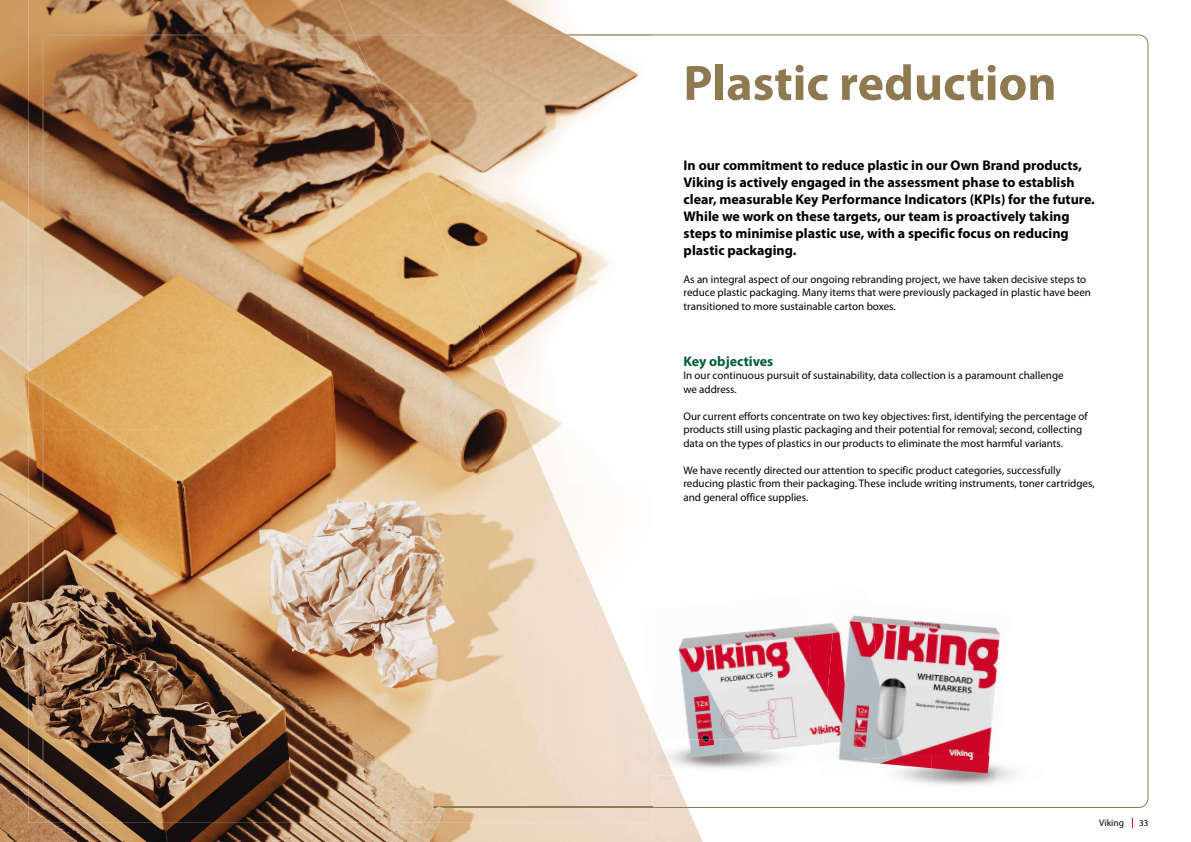
<style>
.page{position:relative;width:1191px;height:842px;background:#fff}
.page>*{position:absolute;margin:0;border:0;box-sizing:border-box;transform-origin:0 0}
.t1{font:700 50px "Myriad Pro";color:#8e7951}
.t2{font:700 14px/17px "Myriad Pro";color:#000}
.t3{font:700 14px "Myriad Pro";color:#005f37}
.t4{font:11px/13.5px "Myriad Pro";color:#000}
.t5{font:9.5px "Myriad Pro";color:#000}
.t6{font:9px "Myriad Pro";color:#000}
</style>
<div class="page">
<img style="left:0;top:0;width:702px;height:842px">
<svg style="left:652px;top:34px;width:496px;height:774px"></svg>
<img style="left:652px;top:740px;width:2px;height:35px">
<img style="left:783px;top:768px;width:31px;height:7px">
<img style="left:652px;top:593px;width:155px;height:103px">
<img style="left:803px;top:587px;width:67px;height:41px">
<img style="left:807px;top:625px;width:14px;height:105px">
<img style="left:652px;top:696px;width:166px;height:44px">
<img style="left:725px;top:730px;width:96px;height:35px">
<img style="left:675px;top:775px;width:37px;height:4px">
<img style="left:657px;top:775px;width:18px;height:6px">
<img style="left:674px;top:740px;width:109px;height:35px">
<img style="left:783px;top:740px;width:31px;height:28px">
<img style="left:654px;top:740px;width:20px;height:35px">
<img style="left:375px;top:0;width:277px;height:103px">
<img style="left:410px;top:103px;width:242px;height:69px">
<img style="left:444px;top:172px;width:208px;height:69px">
<img style="left:444px;top:241px;width:208px;height:104px">
<img style="left:514px;top:345px;width:138px;height:69px">
<img style="left:549px;top:414px;width:103px;height:69px">
<img style="left:549px;top:483px;width:103px;height:104px">
<img style="left:618px;top:587px;width:34px;height:58px">
<img style="left:28px;top:0;width:347px;height:823px">
<img style="left:375px;top:82px;width:35px;height:741px">
<img style="left:409px;top:163px;width:35px;height:660px">
<img style="left:444px;top:243px;width:35px;height:580px">
<img style="left:479px;top:324px;width:35px;height:499px">
<img style="left:513px;top:404px;width:36px;height:419px">
<img style="left:548px;top:484px;width:35px;height:339px">
<img style="left:583px;top:564px;width:35px;height:259px">
<img style="left:617px;top:645px;width:35px;height:178px">
<img style="left:43px;top:34px;width:609px;height:36px">
<img style="left:43px;top:69px;width:35px;height:739px">
<img style="left:78px;top:807px;width:574px;height:1px">
<img style="left:630px;top:740px;width:22px;height:35px">
<img style="left:640px;top:609px;width:12px;height:114px">
<img style="left:988px;top:756px;width:62px;height:36px">
<img style="left:927px;top:783px;width:61px;height:9px">
<img style="left:865px;top:783px;width:62px;height:9px">
<img style="left:887px;top:602px;width:123px;height:103px">
<img style="left:887px;top:694px;width:115px;height:62px">
<img style="left:821px;top:599px;width:66px;height:160px">
<img style="left:820px;top:759px;width:45px;height:19px">
<img style="left:931px;top:756px;width:67px;height:33px">
<img style="left:865px;top:756px;width:66px;height:27px">
<img style="left:865px;top:756px;width:22px;height:3px">
<h1 class="t1" style="left:683px;top:55px;width:375px">Plastic reduction</h1>
<p class="t2" style="left:683px;top:157px;width:413px">In our commitment to reduce plastic in our Own Brand products, Viking is actively engaged in the assessment phase to establish clear, measurable Key Performance Indicators (KPIs) for the future.<br>While we work on these targets, our team is proactively taking steps to minimise plastic use, with a specific focus on reducing plastic packaging.</p>
<p class="t4" style="left:683px;top:273px;width:409px">As an integral aspect of our ongoing rebranding project, we have taken decisive steps to reduce plastic packaging. Many items that were previously packaged in plastic have been transitioned to more sustainable carton boxes.</p>
<p class="t3" style="left:683px;top:353px;width:91px">Key objectives</p>
<p class="t4" style="left:683px;top:369px;width:382px">In our continuous pursuit of sustainability, data collection is a paramount challenge we address.</p>
<p class="t4" style="left:683px;top:410px;width:406px">Our current efforts concentrate on two key objectives: first, identifying the percentage of products still using plastic packaging and their potential for removal; second, collecting data on the types of plastics in our products to eliminate the most harmful variants.</p>
<p class="t4" style="left:683px;top:464px;width:413px">We have recently directed our attention to specific product categories, successfully reducing plastic from their packaging. These include writing instruments, toner cartridges, and general office supplies.</p>
<p class="t5" style="left:1099px;top:818px;width:26px">Viking</p>
<p class="t6" style="left:1139px;top:818px;width:11px">33</p>
</div>
